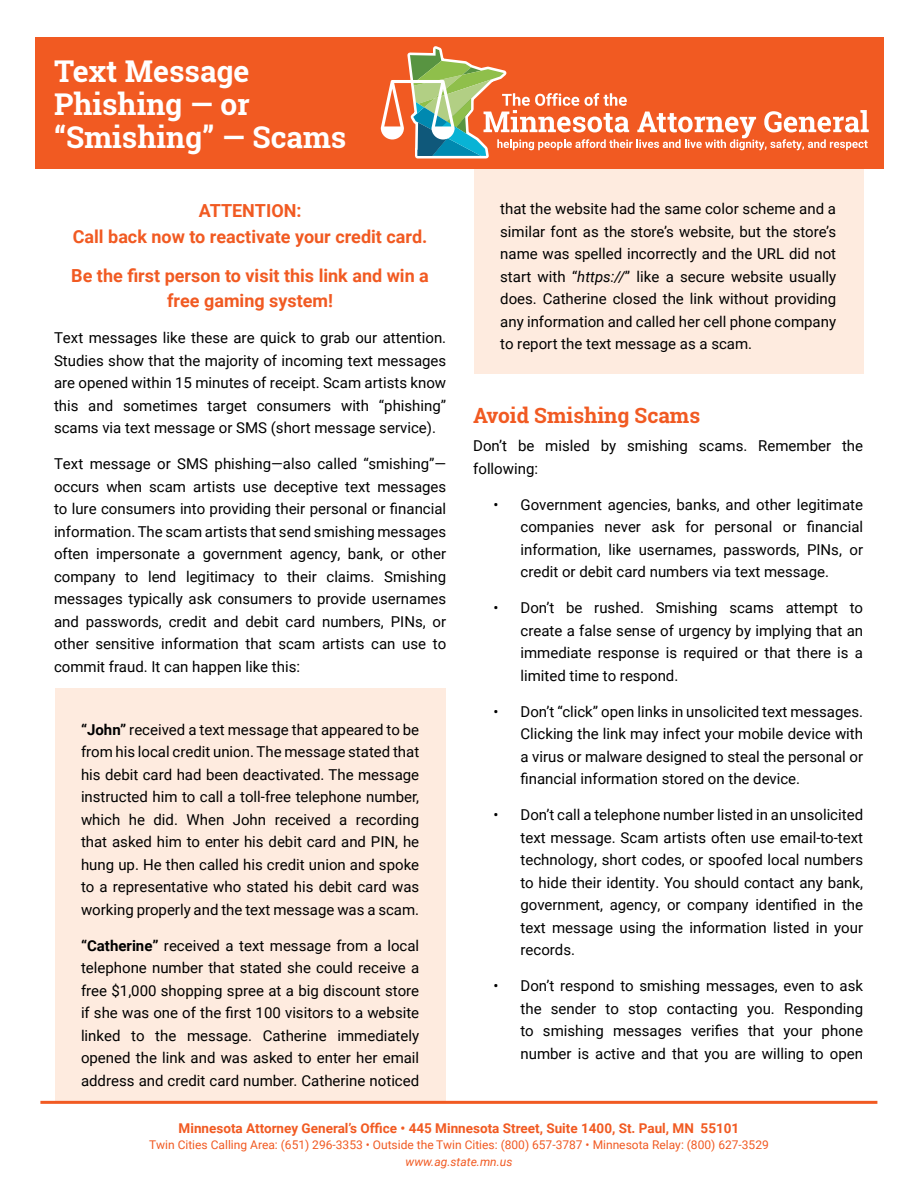
<style>
.page{position:relative;width:918px;height:1188px;background:#fff}
.page>*{position:absolute;margin:0;border:0;box-sizing:border-box;transform-origin:0 0}
.h1{font:700 30px/33px "Roboto Slab";color:#fff}
.h2{font:700 21px "Roboto Slab";color:#f15a22}
.h3{font:700 18px/25.5px "Roboto";color:#f15a22;text-align:center}
.p{font:15px/22.5px "Roboto";color:#000;text-align:justify}
.li{font:15px/22.5px "Roboto";color:#000;text-align:justify}
.p_1{font:15px/22.5px "Roboto";color:#000}
.t1{font:700 13.5px "Roboto";color:#f15a22}
.t2{font:12px/16.5px "Roboto";color:#f15a22;text-align:center}
.s1{font-weight:700}
.s2{font-style:italic}
</style>
<div class="page">
<div style="left:474px;top:160px;width:390px;height:214px;background:#feebdf"></div>
<div style="left:55px;top:688px;width:390px;height:413px;background:#feebdf"></div>
<hr style="left:40px;top:1101px;width:837px;height:3px;background:#f15a22">
<div style="left:35px;top:37px;width:848px;height:131px;background:#f15a22"></div>
<svg style="left:381px;top:46px;width:488px;height:113px"></svg>
<h1 class="h1" style="left:54px;top:54px;width:294px">Text Message<br>Phishing — or “Smishing” — Scams</h1>
<h3 class="h3" style="left:73px;top:197px;width:356px">ATTENTION:<br>Call back now to reactivate your credit card.</h3>
<h3 class="h3" style="left:71px;top:262px;width:359px">Be the first person to visit this link and win a free gaming system!</h3>
<p class="p" style="left:54px;top:326px;width:394px">Text messages like these are quick to grab our attention.<br>Studies show that the majority of incoming text messages are opened within 15 minutes of receipt. Scam artists know this and sometimes target consumers with “phishing” scams via text message or SMS (short message service).</p>
<p class="p" style="left:54px;top:452px;width:394px">Text message or SMS phishing—also called “smishing”— occurs when scam artists use deceptive text messages to lure consumers into providing their personal or financial information. The scam artists that send smishing messages often impersonate a government agency, bank, or other company to lend legitimacy to their claims. Smishing messages typically ask consumers to provide usernames and passwords, credit and debit card numbers, PINs, or other sensitive information that scam artists can use to commit fraud. It can happen like this:</p>
<p class="p" style="left:81px;top:718px;width:340px"><span class="s1">“John”</span> received a text message that appeared to be from his local credit union. The message stated that his debit card had been deactivated. The message instructed him to call a toll-free telephone number, which he did. When John received a recording that asked him to enter his debit card and PIN, he hung up. He then called his credit union and spoke to a representative who stated his debit card was working properly and the text message was a scam.</p>
<p class="p" style="left:81px;top:934px;width:340px"><span class="s1">“Catherine”</span> received a text message from a local telephone number that stated she could receive a free $1,000 shopping spree at a big discount store if she was one of the first 100 visitors to a website linked to the message. Catherine immediately opened the link and was asked to enter her email address and credit card number. Catherine noticed</p>
<p class="p" style="left:500px;top:197px;width:337px">that the website had the same color scheme and a similar font as the store’s website, but the store’s name was spelled incorrectly and the URL did not start with “<span class="s2">https://</span>” like a secure website usually does. Catherine closed the link without providing any information and called her cell phone company to report the text message as a scam.</p>
<h2 class="h2" style="left:473px;top:401px;width:229px">Avoid Smishing Scams</h2>
<p class="p_1" style="left:473px;top:434px;width:391px">Don’t be misled by smishing scams. Remember the following:</p>
<p class="li" style="left:520px;top:493px;width:344px;text-indent:-27px">• Government agencies, banks, and other legitimate companies never ask for personal or financial information, like usernames, passwords, PINs, or credit or debit card numbers via text message.</p>
<p class="li" style="left:520px;top:596px;width:344px;text-indent:-27px">• Don’t be rushed. Smishing scams attempt to create a false sense of urgency by implying that an immediate response is required or that there is a limited time to respond.</p>
<p class="li" style="left:520px;top:700px;width:344px;text-indent:-27px">• Don’t “click” open links in unsolicited text messages.<br>Clicking the link may infect your mobile device with a virus or malware designed to steal the personal or financial information stored on the device.</p>
<p class="li" style="left:520px;top:803px;width:344px;text-indent:-27px">• Don’t call a telephone number listed in an unsolicited text message. Scam artists often use email-to-text technology, short codes, or spoofed local numbers to hide their identity. You should contact any bank, government, agency, or company identified in the text message using the information listed in your records.</p>
<p class="li" style="left:520px;top:974px;width:344px;text-indent:-27px">• Don’t respond to smishing messages, even to ask the sender to stop contacting you. Responding to smishing messages verifies that your phone number is active and that you are willing to open</p>
<p class="t1" style="left:179px;top:1118px;width:562px">Minnesota Attorney General’s Office • 445 Minnesota Street, Suite 1400, St. Paul, MN 55101</p>
<p class="t2" style="left:149px;top:1136px;width:621px">Twin Cities Calling Area: (651) 296-3353 • Outside the Twin Cities: (800) 657-3787 • Minnesota Relay: (800) 627-3529 <span class="s2">www.ag.state.mn.us</span></p>
</div>
